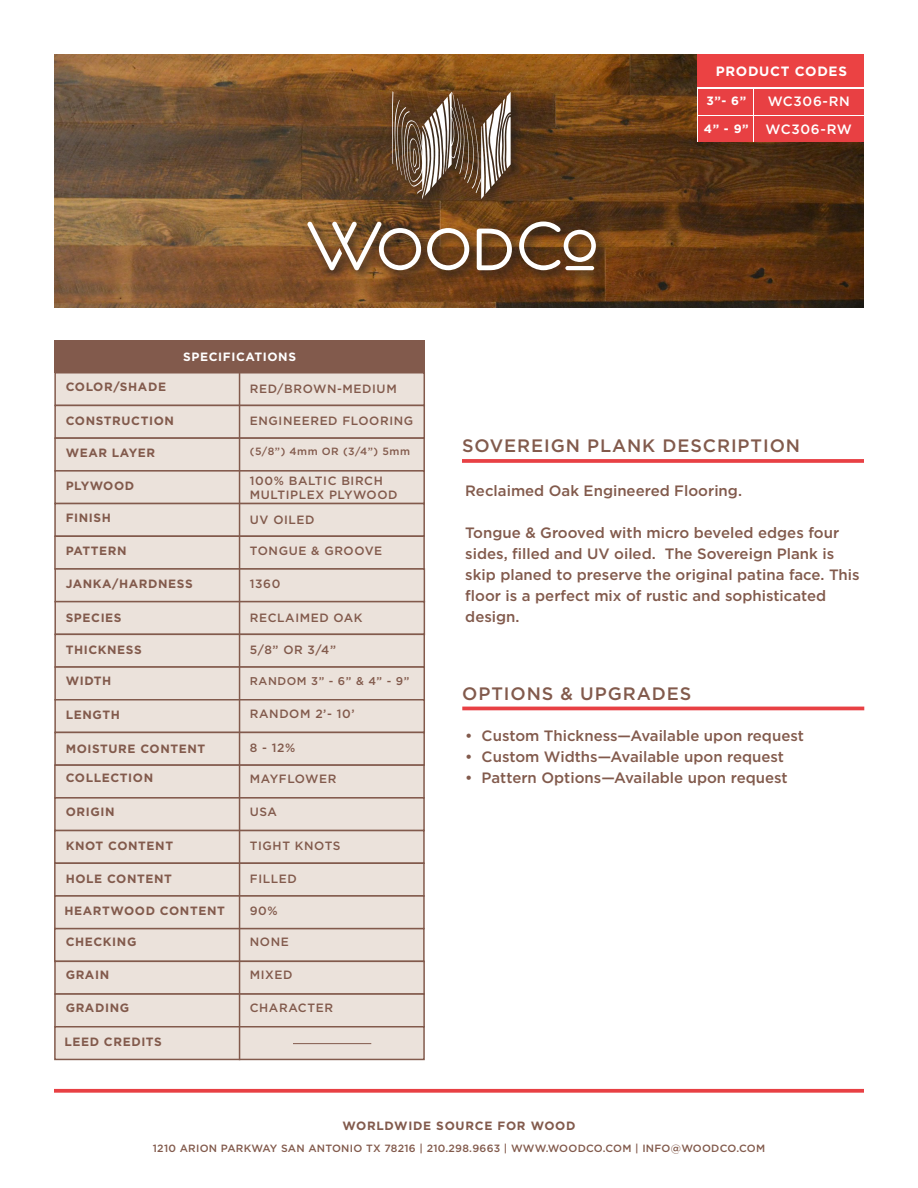
<style>
.page{position:relative;width:918px;height:1188px;background:#fff}
.page>*{position:absolute;margin:0;border:0;box-sizing:border-box;transform-origin:0 0}
.t1{font:500 18px "Gotham";letter-spacing:.05em;color:#825a4c}
.t2{font:500 15px/21px "Gotham";color:#825a4c}
.t3{font:500 13.5px "Gotham";letter-spacing:.05em;color:#fff}
.t4{font:700 13.5px "Gotham";letter-spacing:.05em;color:#fff}
.t5{font:700 12px "Gotham";letter-spacing:.05em;color:#825a4c}
.t6{font:500 12px/14.4px "Gotham";letter-spacing:.05em;color:#825a4c}
.t7{font:700 12px "Gotham";letter-spacing:.05em;color:#fff}
.t8{font:500 11.25px "Gotham";letter-spacing:.05em;color:#825a4c}
.t9{font:500 10.5px "Gotham";letter-spacing:.025em;color:#825a4c}
</style>
<div class="page">
<img style="left:54px;top:54px;width:810px;height:254px">
<div style="left:698px;top:53px;width:166px;height:89px;background:#fff"></div>
<div style="left:754px;top:89px;width:110px;height:26px;background:#e84043"></div>
<div style="left:698px;top:89px;width:54px;height:26px;background:#e84043"></div>
<svg style="left:462px;top:459px;width:402px;height:4px;background:#e94b4f"></svg>
<div style="left:54px;top:372px;width:371px;height:34px;background:#ebe2db"></div>
<div style="left:54px;top:340px;width:371px;height:33px;background:#825a4c"></div>
<div style="left:54px;top:405px;width:371px;height:34px;background:#ebe2db;border:2px solid #825a4c"></div>
<div style="left:54px;top:437px;width:371px;height:35px;background:#ebe2db;border:2px solid #825a4c"></div>
<div style="left:54px;top:470px;width:371px;height:34px;background:#ebe2db;border:2px solid #825a4c"></div>
<div style="left:54px;top:503px;width:371px;height:34px;background:#ebe2db;border:2px solid #825a4c"></div>
<div style="left:54px;top:536px;width:371px;height:34px;background:#ebe2db;border:2px solid #825a4c"></div>
<div style="left:54px;top:568px;width:371px;height:34px;background:#ebe2db;border:2px solid #825a4c"></div>
<div style="left:54px;top:601px;width:371px;height:34px;background:#ebe2db;border:2px solid #825a4c"></div>
<div style="left:54px;top:634px;width:371px;height:34px;background:#ebe2db;border:2px solid #825a4c"></div>
<div style="left:54px;top:666px;width:371px;height:34px;background:#ebe2db;border:2px solid #825a4c"></div>
<div style="left:54px;top:699px;width:371px;height:34px;background:#ebe2db;border:2px solid #825a4c"></div>
<div style="left:54px;top:732px;width:371px;height:34px;background:#ebe2db;border:2px solid #825a4c"></div>
<div style="left:54px;top:764px;width:371px;height:35px;background:#ebe2db;border:2px solid #825a4c"></div>
<div style="left:54px;top:797px;width:371px;height:34px;background:#ebe2db;border:2px solid #825a4c"></div>
<div style="left:54px;top:830px;width:371px;height:34px;background:#ebe2db;border:2px solid #825a4c"></div>
<div style="left:54px;top:862px;width:371px;height:35px;background:#ebe2db;border:2px solid #825a4c"></div>
<div style="left:54px;top:895px;width:371px;height:34px;background:#ebe2db;border:2px solid #825a4c"></div>
<div style="left:54px;top:928px;width:371px;height:34px;background:#ebe2db;border:2px solid #825a4c"></div>
<div style="left:54px;top:961px;width:371px;height:34px;background:#ebe2db;border:2px solid #825a4c"></div>
<div style="left:54px;top:993px;width:371px;height:35px;background:#ebe2db;border:2px solid #825a4c"></div>
<div style="left:54px;top:1026px;width:371px;height:34px;background:#ebe2db;border:2px solid #825a4c"></div>
<hr style="left:239px;top:373px;width:1px;height:687px;background:#825a4c">
<hr style="left:293px;top:1043px;width:78px;height:1px;background:#825a4c">
<div style="left:304px;top:89px;width:304px;height:194px;background:#231f20;opacity:.75"></div>
<svg style="left:392px;top:91px;width:119px;height:108px;background:#816b57"></svg>
<svg style="left:307px;top:222px;width:114px;height:48px"></svg>
<svg style="left:427px;top:228px;width:42px;height:42px"></svg>
<svg style="left:477px;top:229px;width:35px;height:41px"></svg>
<svg style="left:519px;top:222px;width:77px;height:48px"></svg>
<hr style="left:565px;top:266px;width:29px;height:4px;background:#fff;border-radius:2px">
<svg style="left:54px;top:1089px;width:810px;height:4px;background:#e94f53"></svg>
<div style="left:698px;top:54px;width:166px;height:33px;background:#eb4243"></div>
<hr style="left:462px;top:707px;width:402px;height:3px;background:#e84044">
<div style="left:698px;top:116px;width:54px;height:26px;background:#e84043"></div>
<div style="left:754px;top:116px;width:110px;height:26px;background:#e84043"></div>
<p class="t4" style="left:716px;top:62px;width:133px">PRODUCT CODES</p>
<p class="t7" style="left:706px;top:93px;width:41px">3”- 6”</p>
<p class="t3" style="left:768px;top:93px;width:84px">WC306-RN</p>
<p class="t7" style="left:704px;top:121px;width:46px">4” - 9”</p>
<p class="t3" style="left:766px;top:120px;width:88px">WC306-RW</p>
<p class="t7" style="left:183px;top:349px;width:114px">SPECIFICATIONS</p>
<p class="t5" style="left:66px;top:379px;width:102px">COLOR/SHADE</p>
<p class="t5" style="left:66px;top:413px;width:110px">CONSTRUCTION</p>
<p class="t5" style="left:66px;top:444px;width:91px">WEAR LAYER</p>
<p class="t5" style="left:66px;top:478px;width:70px">PLYWOOD</p>
<p class="t5" style="left:66px;top:510px;width:47px">FINISH</p>
<p class="t5" style="left:66px;top:543px;width:62px">PATTERN</p>
<p class="t5" style="left:66px;top:576px;width:129px">JANKA/HARDNESS</p>
<p class="t5" style="left:66px;top:610px;width:57px">SPECIES</p>
<p class="t5" style="left:66px;top:642px;width:78px">THICKNESS</p>
<p class="t5" style="left:66px;top:672px;width:47px">WIDTH</p>
<p class="t5" style="left:66px;top:706px;width:56px">LENGTH</p>
<p class="t5" style="left:66px;top:740px;width:141px">MOISTURE CONTENT</p>
<p class="t5" style="left:66px;top:770px;width:89px">COLLECTION</p>
<p class="t5" style="left:66px;top:803px;width:50px">ORIGIN</p>
<p class="t5" style="left:66px;top:838px;width:109px">KNOT CONTENT</p>
<p class="t5" style="left:66px;top:871px;width:108px">HOLE CONTENT</p>
<p class="t5" style="left:64px;top:902px;width:162px">HEARTWOOD CONTENT</p>
<p class="t5" style="left:66px;top:934px;width:72px">CHECKING</p>
<p class="t5" style="left:66px;top:967px;width:45px">GRAIN</p>
<p class="t5" style="left:66px;top:1000px;width:65px">GRADING</p>
<p class="t5" style="left:64px;top:1034px;width:99px">LEED CREDITS</p>
<p class="t6" style="left:250px;top:382px;width:148px">RED/BROWN-MEDIUM</p>
<p class="t6" style="left:250px;top:413px;width:165px">ENGINEERED FLOORING</p>
<p class="t9" style="left:250px;top:444px;width:162px">(5/8”) 4mm OR (3/4”) 5mm</p>
<p class="t6" style="left:250px;top:473px;width:149px">100% BALTIC BIRCH<br>MULTIPLEX PLYWOOD</p>
<p class="t6" style="left:250px;top:512px;width:66px">UV OILED</p>
<p class="t6" style="left:250px;top:543px;width:134px">TONGUE &amp; GROOVE</p>
<p class="t6" style="left:250px;top:576px;width:32px">1360</p>
<p class="t6" style="left:250px;top:610px;width:114px">RECLAIMED OAK</p>
<p class="t6" style="left:250px;top:642px;width:88px">5/8” OR 3/4”</p>
<p class="t8" style="left:250px;top:674px;width:161px">RANDOM 3” - 6” &amp; 4” - 9”</p>
<p class="t6" style="left:250px;top:707px;width:106px">RANDOM 2’- 10’</p>
<p class="t6" style="left:250px;top:741px;width:47px">8 - 12%</p>
<p class="t6" style="left:250px;top:772px;width:88px">MAYFLOWER</p>
<p class="t6" style="left:250px;top:804px;width:29px">USA</p>
<p class="t6" style="left:250px;top:838px;width:92px">TIGHT KNOTS</p>
<p class="t6" style="left:250px;top:871px;width:48px">FILLED</p>
<p class="t6" style="left:250px;top:904px;width:29px">90%</p>
<p class="t6" style="left:250px;top:934px;width:40px">NONE</p>
<p class="t6" style="left:250px;top:968px;width:44px">MIXED</p>
<p class="t6" style="left:250px;top:1001px;width:85px">CHARACTER</p>
<p class="t1" style="left:462px;top:434px;width:340px">SOVEREIGN PLANK DESCRIPTION</p>
<p class="t2" style="left:465px;top:480px;width:278px">Reclaimed Oak Engineered Flooring.</p>
<p class="t2" style="left:465px;top:522px;width:396px">Tongue &amp; Grooved with micro beveled edges four sides, filled and UV oiled. The Sovereign Plank is skip planed to preserve the original patina face. This floor is a perfect mix of rustic and sophisticated design.</p>
<p class="t1" style="left:462px;top:682px;width:230px">OPTIONS &amp; UPGRADES</p>
<p class="t2" style="left:465px;top:725px;width:340px">• Custom Thickness—Available upon request</p>
<p class="t2" style="left:465px;top:746px;width:320px">• Custom Widths—Available upon request</p>
<p class="t2" style="left:465px;top:767px;width:324px">• Pattern Options—Available upon request</p>
<p class="t5" style="left:342px;top:1117px;width:235px">WORLDWIDE SOURCE FOR WOOD</p>
<p class="t9" style="left:153px;top:1141px;width:614px">1210 ARION PARKWAY SAN ANTONIO TX 78216 | 210.298.9663 | WWW.WOODCO.COM | INFO@WOODCO.COM</p>
</div>
